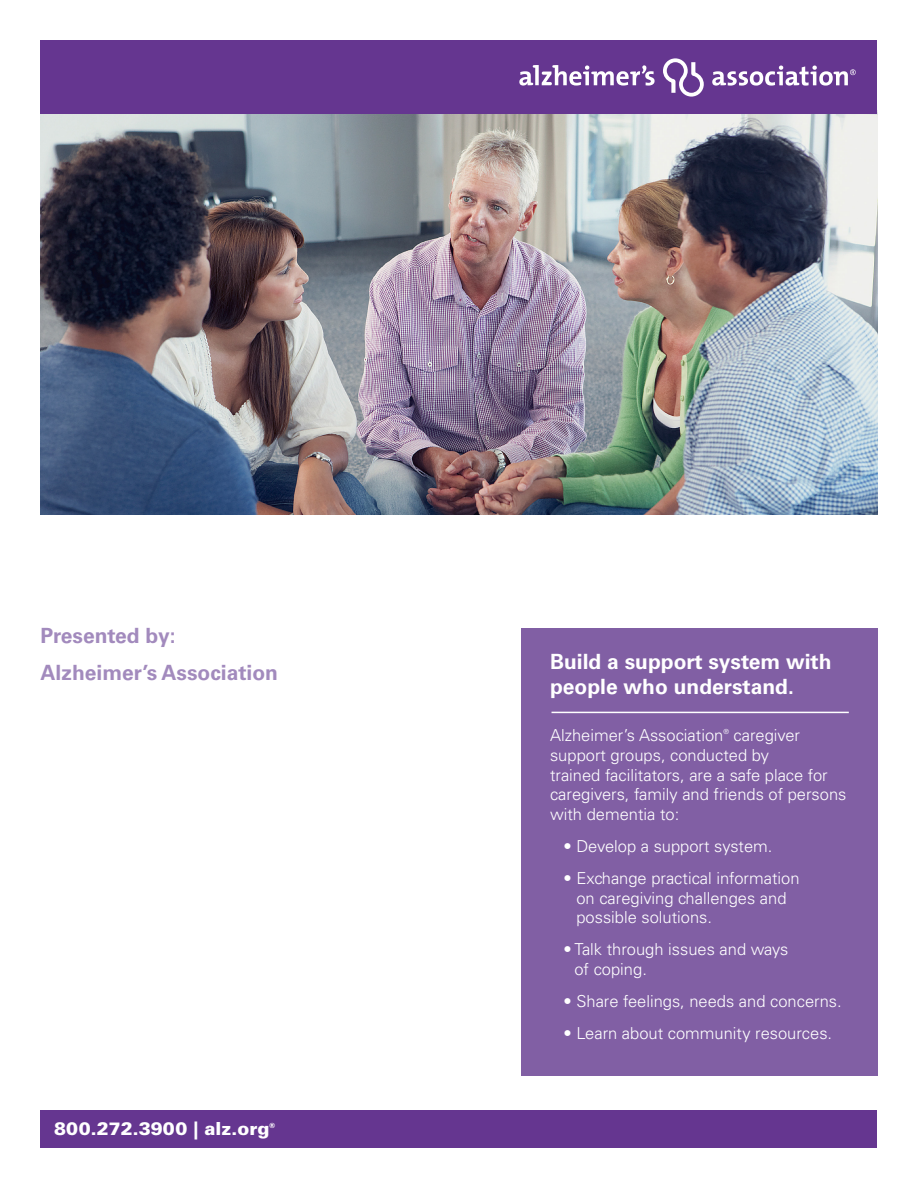
<style>
.page{position:relative;width:918px;height:1188px;background:#fff}
.page>*{position:absolute;margin:0;border:0;box-sizing:border-box;transform-origin:0 0}
.t1{font:700 21px/25.2px "Univers LT Std";color:#fff}
.t2{font:700 21px "Univers LT Std";color:#a28abd}
.t3{font:900 18px "Univers LT Std";color:#fff}
.t4{font:300 16.5px/19.8px "Univers LT Std";color:#fff}
.t5{font:300 7.05px "Univers LT Std";color:#fff}
.t6{font:900 7.05px "Univers LT Std";color:#fff}
</style>
<div class="page">
<img style="left:40px;top:114px;width:837px;height:400px">
<div style="left:40px;top:40px;width:837px;height:74px;background:#653690"></div>
<svg style="left:663px;top:58px;width:41px;height:39px"></svg>
<svg style="left:519px;top:65px;width:136px;height:21px"></svg>
<svg style="left:712px;top:66px;width:144px;height:20px"></svg>
<div style="left:521px;top:628px;width:357px;height:448px;background:#815fa4"></div>
<hr style="left:552px;top:712px;width:297px;height:1px;background:#fff">
<div style="left:40px;top:1110px;width:838px;height:38px;background:#653690"></div>
<p class="t2" style="left:40px;top:624px;width:137px">Presented by:</p>
<p class="t2" style="left:40px;top:661px;width:239px">Alzheimer’s Association</p>
<p class="t1" style="left:550px;top:649px;width:283px">Build a support system with people who understand.</p>
<p class="t4" style="left:550px;top:725px;width:175px">Alzheimer’s Association</p>
<p class="t5" style="left:723px;top:727px;width:7px">®</p>
<p class="t4" style="left:550px;top:725px;width:298px;text-indent:183px">caregiver support groups, conducted by<br>trained facilitators, are a safe place for caregivers, family and friends of persons with dementia to:</p>
<p class="t4" style="left:564px;top:836px;width:210px">• Develop a support system.</p>
<p class="t4" style="left:576px;top:868px;width:225px;text-indent:-13px">• Exchange practical information on caregiving challenges and possible solutions.</p>
<p class="t4" style="left:574px;top:939px;width:215px;text-indent:-11px">• Talk through issues and ways of coping.</p>
<p class="t4" style="left:564px;top:991px;width:280px">• Share feelings, needs and concerns.</p>
<p class="t4" style="left:564px;top:1023px;width:270px">• Learn about community resources.</p>
<p class="t3" style="left:54px;top:1118px;width:217px">800.272.3900 | alz.org</p>
<p class="t6" style="left:269px;top:1121px;width:7px">®</p>
</div>
